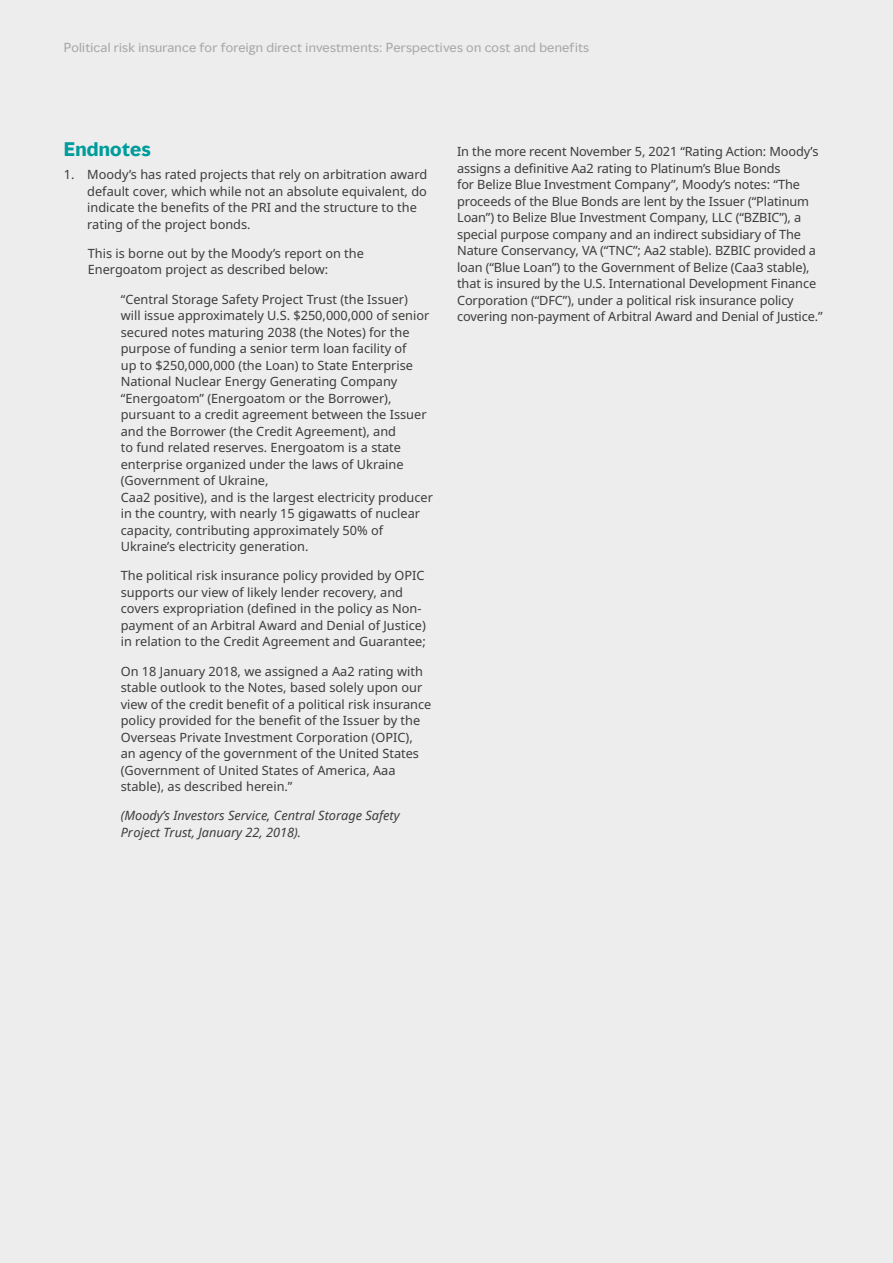
<style>
.page{position:relative;width:893px;height:1263px;background:#ededed}
.page>*{position:absolute;margin:0;border:0;box-sizing:border-box;transform-origin:0 0}
.t1{font:700 18px "MMC Display";letter-spacing:.01em;color:#009c9b}
.t2{font:12.75px/16.5px "Noto Sans";color:#3c3c3b}
.t3{font:italic 12.75px/16.5px "Noto Sans";color:#3c3c3b}
.t4{font:12px "MMC Display";letter-spacing:.02em;color:#a8a8a7}
</style>
<div class="page">
<p class="t4" style="left:64px;top:39px;width:527px">Political risk insurance for foreign direct investments: Perspectives on cost and benefits</p>
<h1 class="t1" style="left:64px;top:138px;width:88px">Endnotes</h1>
<p class="t2" style="left:87px;top:166px;width:341px;text-indent:-23px">1. Moody’s has rated projects that rely on arbitration award default cover, which while not an absolute equivalent, do indicate the benefits of the PRI and the structure to the rating of the project bonds.</p>
<p class="t2" style="left:88px;top:245px;width:278px">This is borne out by the Moody’s report on the<br>Energoatom project as described below:</p>
<p class="t2" style="left:121px;top:291px;width:314px">“Central Storage Safety Project Trust (the Issuer)<br>will issue approximately U.S. $250,000,000 of senior secured notes maturing 2038 (the Notes) for the purpose of funding a senior term loan facility of<br>up to $250,000,000 (the Loan) to State Enterprise National Nuclear Energy Generating Company “Energoatom” (Energoatom or the Borrower), pursuant to a credit agreement between the Issuer and the Borrower (the Credit Agreement), and<br>to fund related reserves. Energoatom is a state enterprise organized under the laws of Ukraine (Government of Ukraine,<br>Caa2 positive), and is the largest electricity producer in the country, with nearly 15 gigawatts of nuclear capacity, contributing approximately 50% of Ukraine’s electricity generation.</p>
<p class="t2" style="left:121px;top:568px;width:307px">The political risk insurance policy provided by OPIC supports our view of likely lender recovery, and covers expropriation (defined in the policy as Non&shy;payment of an Arbitral Award and Denial of Justice) in relation to the Credit Agreement and Guarantee;</p>
<p class="t2" style="left:121px;top:663px;width:312px">On 18 January 2018, we assigned a Aa2 rating with stable outlook to the Notes, based solely upon our view of the credit benefit of a political risk insurance policy provided for the benefit of the Issuer by the Overseas Private Investment Corporation (OPIC),<br>an agency of the government of the United States (Government of United States of America, Aaa stable), as described herein.”</p>
<p class="t3" style="left:121px;top:807px;width:280px">(Moody’s Investors Service, Central Storage Safety<br>Project Trust, January 22, 2018).</p>
<p class="t2" style="left:457px;top:143px;width:367px">In the more recent November 5, 2021 “Rating Action: Moody’s assigns a definitive Aa2 rating to Platinum’s Blue Bonds<br>for Belize Blue Investment Company”, Moody’s notes: “The proceeds of the Blue Bonds are lent by the Issuer (“Platinum Loan”) to Belize Blue Investment Company, LLC (“BZBIC”), a special purpose company and an indirect subsidiary of The Nature Conservancy, VA (“TNC”; Aa2 stable). BZBIC provided a loan (“Blue Loan”) to the Government of Belize (Caa3 stable), that is insured by the U.S. International Development Finance Corporation (“DFC”), under a political risk insurance policy covering non-payment of Arbitral Award and Denial of Justice.”</p>
</div>
